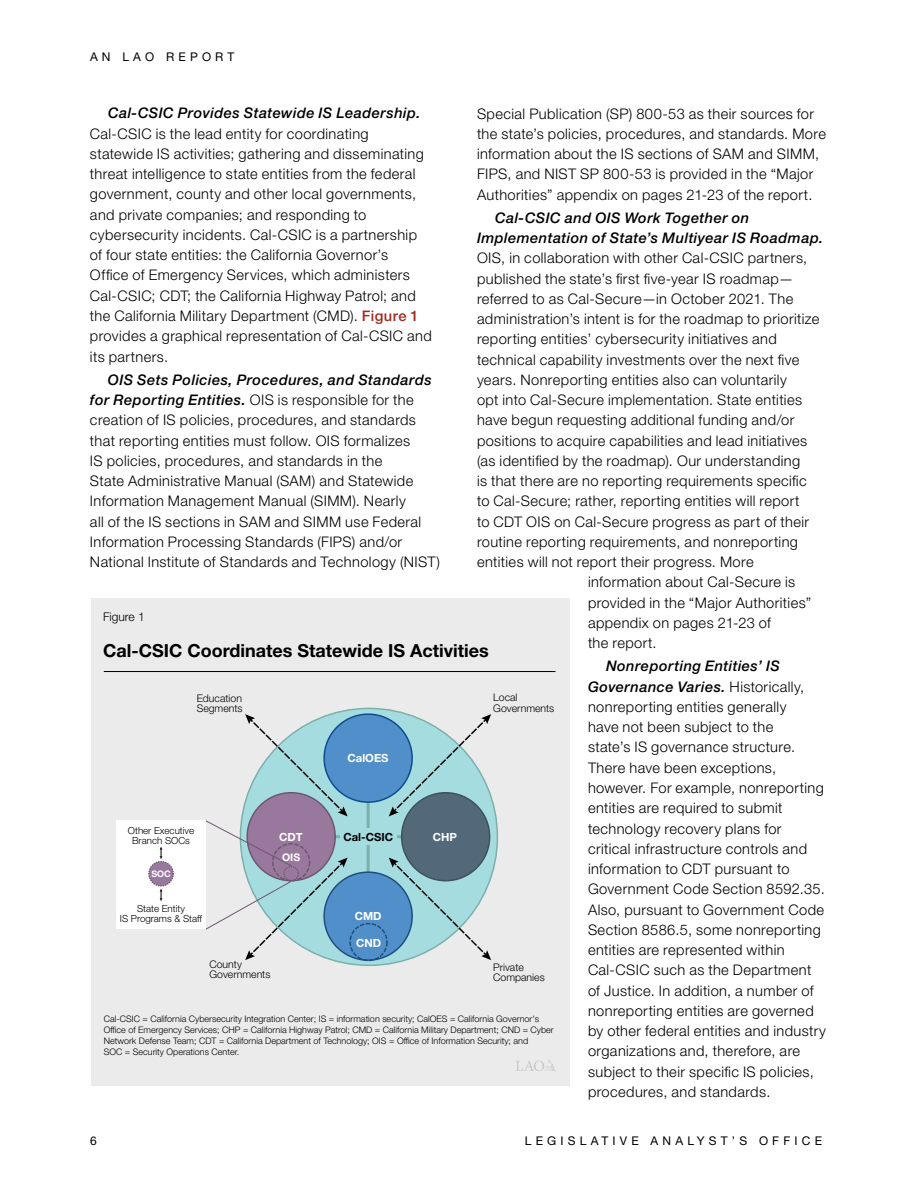
<style>
.page{position:relative;width:918px;height:1188px;background:#fff}
.page>*{position:absolute;margin:0;border:0;box-sizing:border-box;transform-origin:0 0}
.t1{font:700 18px "Helvetica Neue LT Pro";color:#000}
.t2{font:300 14.7px/20.2px "Helvetica Neue LT Pro";letter-spacing:.025em;color:#000}
.t3{font:italic 500 14.7px/20.2px "Helvetica Neue LT Pro";letter-spacing:.03em;color:#000}
.t4{font:12px "Helvetica Neue LT Pro";letter-spacing:.35em;color:#000}
.t5{font:300 12px "Helvetica Neue LT Pro";color:#000}
.t6{font:700 11.25px "Helvetica Neue LT Pro";color:#fff}
.t7{font:700 11.25px "Helvetica Neue LT Pro";color:#000}
.t8{font:300 10.5px/10.5px "Helvetica Neue LT Pro";color:#000}
.t9{font:700 10.5px "Helvetica Neue LT Pro";color:#fff}
.t10{font:300 9.75px/10.5px "Helvetica Neue LT Pro";color:#000;text-align:center}
.t11{font:300 9px/10.8px "Helvetica Neue LT Pro";color:#000}
.t12{font:700 9px "Helvetica Neue LT Pro";color:#fff}
.s1{font-weight:500;color:#a02b22}
.s2{font-weight:500;font-style:italic}
</style>
<div class="page">
<div style="left:91px;top:598px;width:479px;height:488px;background:#ebebec"></div>
<svg style="left:516px;top:1060px;width:40px;height:11px"></svg>
<div style="left:240px;top:708px;width:257px;height:257px;background:#a5dce0;border-radius:50%"></div>
<hr style="left:104px;top:671px;width:452px;height:1px;background:#000">
<hr style="left:367px;top:802px;width:3px;height:71px;background:#7cb0a9">
<hr style="left:335px;top:835px;width:66px;height:3px;background:#7cb0a9">
<div style="left:324px;top:872px;width:88px;height:88px;background:#518fcb;border-radius:50%"></div>
<div style="left:324px;top:714px;width:88px;height:88px;background:#518fcb;border-radius:50%"></div>
<div style="left:402px;top:793px;width:88px;height:88px;background:#53697a;border-radius:50%"></div>
<div style="left:349px;top:923px;width:39px;height:38px;border:2px dashed #1d4f7d;border-radius:50%"></div>
<div style="left:340px;top:829px;width:56px;height:16px;background:#a5dce0"></div>
<div style="left:116px;top:821px;width:90px;height:108px;background:#fff"></div>
<div style="left:149px;top:862px;width:24px;height:24px;background:#99789d;border-radius:50%"></div>
<div style="left:148px;top:861px;width:26px;height:26px;border:2px dashed #6c5870;border-radius:50%"></div>
<svg style="left:160px;top:847px;width:2px;height:12px"></svg>
<svg style="left:160px;top:889px;width:2px;height:12px"></svg>
<svg style="left:389px;top:858px;width:102px;height:102px"></svg>
<svg style="left:389px;top:714px;width:102px;height:102px"></svg>
<svg style="left:205px;top:714px;width:143px;height:246px"></svg>
<p class="t4" style="left:90px;top:49px;width:146px">AN LAO REPORT</p>
<p class="t3" style="left:108px;top:103px;width:314px">Cal-CSIC Provides Statewide IS Leadership.</p>
<p class="t2" style="left:90px;top:123px;width:343px">Cal-CSIC is the lead entity for coordinating statewide IS activities; gathering and disseminating threat intelligence to state entities from the federal government, county and other local governments, and private companies; and responding to cybersecurity incidents. Cal-CSIC is a partnership of four state entities: the California Governor’s<br>Office of Emergency Services, which administers Cal-CSIC; CDT; the California Highway Patrol; and the California Military Department (CMD). <span class="s1">Figure 1 </span>provides a graphical representation of Cal-CSIC and its partners.</p>
<p class="t2" style="left:90px;top:369px;width:351px;text-indent:18px"><span class="s2">OIS Sets Policies, Procedures, and Standards for Reporting Entities.</span> OIS is responsible for the creation of IS policies, procedures, and standards that reporting entities must follow. OIS formalizes<br>IS policies, procedures, and standards in the<br>State Administrative Manual (SAM) and Statewide Information Management Manual (SIMM). Nearly<br>all of the IS sections in SAM and SIMM use Federal Information Processing Standards (FIPS) and/or National Institute of Standards and Technology (NIST)</p>
<p class="t2" style="left:477px;top:103px;width:350px">Special Publication (SP) 800-53 as their sources for the state’s policies, procedures, and standards. More information about the IS sections of SAM and SIMM, FIPS, and NIST SP 800-53 is provided in the “Major Authorities” appendix on pages 21-23 of the report.</p>
<p class="t3" style="left:477px;top:207px;width:348px;text-indent:18px">Cal-CSIC and OIS Work Together on<br>Implementation of State’s Multiyear IS Roadmap.</p>
<p class="t2" style="left:477px;top:248px;width:332px">OIS, in collaboration with other Cal-CSIC partners,</p>
<p class="t2" style="left:477px;top:268px;width:318px">published the state’s first five-year IS roadmap—</p>
<p class="t2" style="left:477px;top:288px;width:318px">referred to as Cal-Secure—in October 2021. The</p>
<p class="t2" style="left:477px;top:308px;width:344px">administration’s intent is for the roadmap to prioritize</p>
<p class="t2" style="left:477px;top:329px;width:301px">reporting entities’ cybersecurity initiatives and</p>
<p class="t2" style="left:477px;top:349px;width:324px">technical capability investments over the next five</p>
<p class="t2" style="left:477px;top:369px;width:311px">years. Nonreporting entities also can voluntarily</p>
<p class="t2" style="left:477px;top:389px;width:327px">opt into Cal-Secure implementation. State entities</p>
<p class="t2" style="left:477px;top:410px;width:319px">have begun requesting additional funding and/or</p>
<p class="t2" style="left:477px;top:430px;width:332px">positions to acquire capabilities and lead initiatives</p>
<p class="t2" style="left:477px;top:450px;width:325px">(as identified by the roadmap). Our understanding</p>
<p class="t2" style="left:477px;top:470px;width:331px">is that there are no reporting requirements specific</p>
<p class="t2" style="left:477px;top:491px;width:324px">to Cal-Secure; rather, reporting entities will report</p>
<p class="t2" style="left:477px;top:511px;width:334px">to CDT OIS on Cal-Secure progress as part of their</p>
<p class="t2" style="left:477px;top:531px;width:323px">routine reporting requirements, and nonreporting</p>
<p class="t2" style="left:477px;top:552px;width:278px">entities will not report their progress. More</p>
<p class="t2" style="left:588px;top:572px;width:209px">information about Cal-Secure is</p>
<p class="t2" style="left:588px;top:592px;width:225px">provided in the “Major Authorities”</p>
<p class="t2" style="left:588px;top:612px;width:185px">appendix on pages 21-23 of</p>
<p class="t2" style="left:588px;top:633px;width:70px">the report.</p>
<p class="t2" style="left:588px;top:656px;width:239px;text-indent:18px"><span class="s2">Nonreporting Entities’ IS Governance Varies.</span> Historically, nonreporting entities generally<br>have not been subject to the<br>state’s IS governance structure.<br>There have been exceptions, however. For example, nonreporting entities are required to submit technology recovery plans for critical infrastructure controls and information to CDT pursuant to Government Code Section 8592.35.<br>Also, pursuant to Government Code Section 8586.5, some nonreporting entities are represented within Cal-CSIC such as the Department of Justice. In addition, a number of nonreporting entities are governed by other federal entities and industry organizations and, therefore, are subject to their specific IS policies, procedures, and standards.</p>
<p class="t5" style="left:103px;top:609px;width:43px">Figure 1</p>
<p class="t1" style="left:103px;top:639px;width:387px">Cal-CSIC Coordinates Statewide IS Activities</p>
<p class="t8" style="left:197px;top:692px;width:47px">Education<br>Segments</p>
<p class="t8" style="left:493px;top:692px;width:63px">Local<br>Governments</p>
<p class="t6" style="left:348px;top:751px;width:43px">CalOES</p>
<p class="t10" style="left:128px;top:825px;width:68px">Other Executive<br>Branch SOCs</p>
<p class="t6" style="left:279px;top:830px;width:25px">CDT</p>
<p class="t7" style="left:344px;top:830px;width:51px">Cal-CSIC</p>
<p class="t6" style="left:433px;top:830px;width:26px">CHP</p>
<p class="t9" style="left:282px;top:851px;width:20px">OIS</p>
<p class="t12" style="left:151px;top:868px;width:21px">SOC</p>
<p class="t10" style="left:120px;top:903px;width:84px">State Entity<br>IS Programs &amp; Staff</p>
<p class="t6" style="left:355px;top:909px;width:28px">CMD</p>
<p class="t6" style="left:356px;top:936px;width:27px">CND</p>
<p class="t8" style="left:209px;top:959px;width:63px">County<br>Governments</p>
<p class="t8" style="left:493px;top:961px;width:53px">Private<br>Companies</p>
<p class="t11" style="left:104px;top:1013px;width:451px">Cal-CSIC = California Cybersecurity Integration Center; IS = information security; CalOES = California Governor's Office of Emergency Services; CHP = California Highway Patrol; CMD = California Military Department; CND = Cyber Network Defense Team; CDT = California Department of Technology; OIS = Office of Information Security; and<br>SOC = Security Operations Center.</p>
<p class="t4" style="left:90px;top:1134px;width:8px">6</p>
<p class="t4" style="left:525px;top:1133px;width:299px">LEGISLATIVE ANALYST’S OFFICE</p>
</div>
